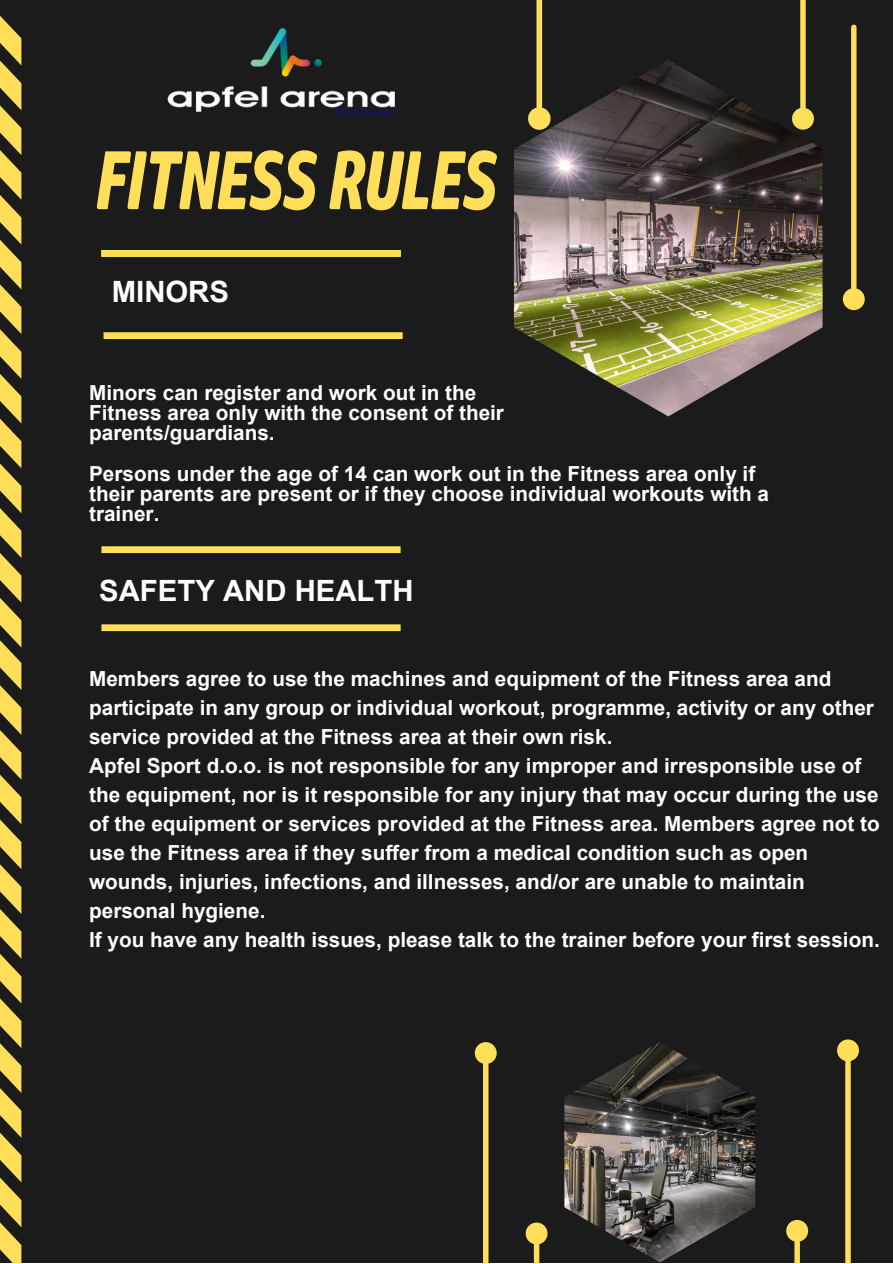
<style>
.page{position:relative;width:893px;height:1264px;background:#fff}
.page>*{position:absolute;margin:0;border:0;box-sizing:border-box;transform-origin:0 0}
.t1{font:italic 700 83.4px "HP Simplified";letter-spacing:-.025em;color:#ffde59;scale:.8 1}
.t2{font:700 29.25px "Arial";color:#fff}
.t3{font:700 20.7px/29px "Arial";color:#fff}
</style>
<div class="page">
<div style="left:0;top:0;width:892px;height:1262px;background:#1b1b1b"></div>
<img style="left:514px;top:60px;width:308px;height:356px">
<img style="left:564px;top:1042px;width:191px;height:220px">
<div style="left:536px;top:0;width:6px;height:107px;background:#ffde59"></div>
<svg style="left:524px;top:103px;width:30px;height:31px"></svg>
<div style="left:800px;top:0;width:5px;height:108px;background:#ffde59"></div>
<svg style="left:788px;top:104px;width:29px;height:29px"></svg>
<div style="left:851px;top:27px;width:5px;height:261px;background:#ffde59"></div>
<svg style="left:842px;top:284px;width:23px;height:27px"></svg>
<div style="left:534px;top:1244px;width:5px;height:18px;background:#ffde59"></div>
<svg style="left:525px;top:1222px;width:23px;height:26px"></svg>
<div style="left:483px;top:1063px;width:5px;height:199px;background:#ffde59"></div>
<svg style="left:474px;top:1042px;width:23px;height:25px"></svg>
<div style="left:845px;top:1061px;width:5px;height:201px;background:#ffde59"></div>
<svg style="left:837px;top:1039px;width:22px;height:26px"></svg>
<div style="left:794px;top:1241px;width:5px;height:21px;background:#ffde59"></div>
<svg style="left:786px;top:1219px;width:23px;height:26px"></svg>
<svg style="left:0;top:16px;width:21px;height:1246px"></svg>
<div style="left:103px;top:332px;width:299px;height:7px;background:#ffde59"></div>
<img style="left:167px;top:27px;width:230px;height:89px">
<div style="left:101px;top:250px;width:299px;height:7px;background:#ffde59"></div>
<div style="left:101px;top:546px;width:299px;height:7px;background:#ffde59"></div>
<div style="left:101px;top:624px;width:299px;height:7px;background:#ffde59"></div>
<h1 class="t1" style="left:93px;top:130px;width:504px">FITNESS RULES</h1>
<h2 class="t2" style="left:112px;top:271px;width:119px">MINORS</h2>
<p class="t3" style="left:89px;top:382px;width:416px;line-height:20.2px">Minors can register and work out in the<br>Fitness area only with the consent of their parents/guardians.</p>
<p class="t3" style="left:89px;top:463px;width:681px;line-height:20.2px">Persons under the age of 14 can work out in the Fitness area only if their parents are present or if they choose individual workouts with a trainer.</p>
<h2 class="t2" style="left:99px;top:570px;width:316px">SAFETY AND HEALTH</h2>
<p class="t3" style="left:89px;top:664px;width:792px">Members agree to use the machines and equipment of the Fitness area and participate in any group or individual workout, programme, activity or any other service provided at the Fitness area at their own risk.<br>Apfel Sport d.o.o. is not responsible for any improper and irresponsible use of the equipment, nor is it responsible for any injury that may occur during the use of the equipment or services provided at the Fitness area. Members agree not to use the Fitness area if they suffer from a medical condition such as open wounds, injuries, infections, and illnesses, and/or are unable to maintain personal hygiene.<br>If you have any health issues, please talk to the trainer before your first session.</p>
</div>
